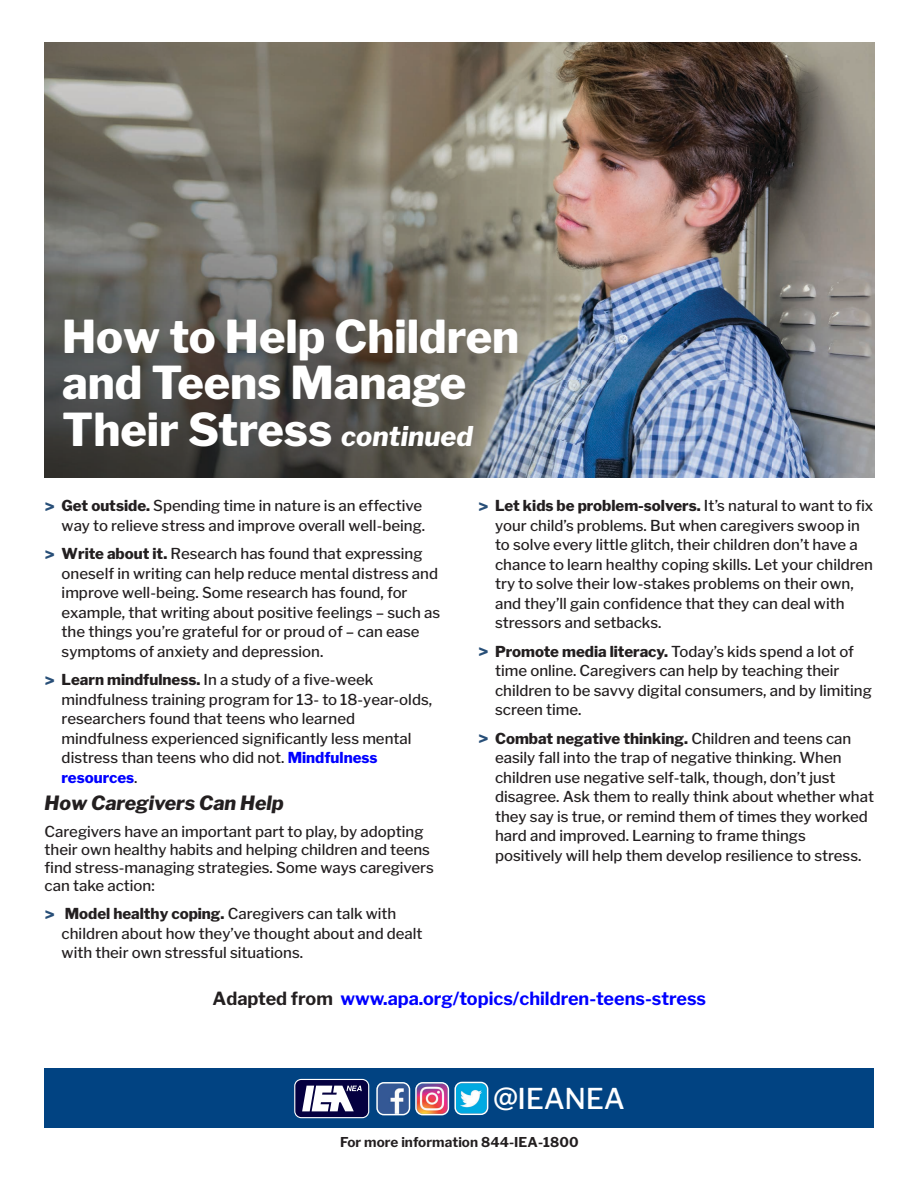
<style>
.page{position:relative;width:918px;height:1188px;background:#fff}
.page>*{position:absolute;margin:0;border:0;box-sizing:border-box;transform-origin:0 0}
.t1{font:800 45px/46.2px "Libre Franklin";color:#fff}
.t2{font:500 28.5px "Libre Franklin";letter-spacing:-.01em;color:#fff}
.t3{font:italic 800 19.5px "Libre Franklin";color:#231f20}
.t4{font:700 18px "Libre Franklin";color:#00f}
.t5{font:500 15px/19.5px "Libre Franklin";color:#231f20}
.t6{font:700 13.5px "Libre Franklin";letter-spacing:.005em;color:#231f20}
.s1{font-style:italic;font-size:27px}
.s2{font-weight:700;font-size:18px;color:#284f78}
.s3{font-weight:800}
.s4{font-weight:800;color:#00f}
.s5{color:#231f20}
.s6{font-size:29.7px}
</style>
<div class="page">
<div style="left:45px;top:1068px;width:829px;height:60px;background:#014382"></div>
<svg style="left:376px;top:1082px;width:112px;height:33px;background:#7a92b6"></svg>
<div style="left:295px;top:1079px;width:74px;height:39px;background:#050040;border-radius:6px"></div>
<div style="left:294px;top:1079px;width:75px;height:39px;border:1px solid #fff;border-radius:6px"></div>
<svg style="left:302px;top:1086px;width:60px;height:25px"></svg>
<img style="left:45px;top:43px;width:829px;height:435px">
<h1 class="t1" style="left:62px;top:314px;width:459px">How to Help Children and Teens Manage<br>Their Stress <span class="s1">continued</span></h1>
<p class="t5" style="left:45px;top:496px;width:382px;text-align:right"><span class="s2">&gt;</span> <span class="s3">Get outside.</span> Spending time in nature is an effective way to relieve stress and improve overall well-being.</p>
<p class="t5" style="left:62px;top:544px;width:380px;text-indent:-17px"><span class="s2">&gt;</span> <span class="s3">Write about it.</span> Research has found that expressing oneself in writing can help reduce mental distress and improve well-being. Some research has found, for example, that writing about positive feelings – such as the things you’re grateful for or proud of – can ease symptoms of anxiety and depression.</p>
<p class="t5" style="left:62px;top:670px;width:372px;text-indent:-17px"><span class="s2">&gt;</span> <span class="s3">Learn mindfulness.</span> In a study of a five-week mindfulness training program for 13- to 18-year-olds, researchers found that teens who learned mindfulness experienced significantly less mental distress than teens who did not. <span class="s4">Mindfulness resources</span>.</p>
<h3 class="t3" style="left:45px;top:791px;width:241px">How Caregivers Can Help</h3>
<p class="t5" style="left:45px;top:823px;width:391px;line-height:18px">Caregivers have an important part to play, by adopting their own healthy habits and helping children and teens find stress-managing strategies. Some ways caregivers can take action:</p>
<p class="t5" style="left:62px;top:904px;width:363px;text-indent:-17px"><span class="s2">&gt;</span> <span class="s3">Model healthy coping.</span> Caregivers can talk with children about how they’ve thought about and dealt with their own stressful situations.</p>
<p class="t5" style="left:495px;top:496px;width:380px;text-indent:-17px"><span class="s2">&gt;</span> <span class="s3">Let kids be problem-solvers.</span> It’s natural to want to fix your child’s problems. But when caregivers swoop in to solve every little glitch, their children don’t have a chance to learn healthy coping skills. Let your children try to solve their low-stakes problems on their own, and they’ll gain confidence that they can deal with stressors and setbacks.</p>
<p class="t5" style="left:495px;top:642px;width:378px;text-indent:-17px"><span class="s2">&gt;</span> <span class="s3">Promote media literacy.</span> Today’s kids spend a lot of time online. Caregivers can help by teaching their children to be savvy digital consumers, and by limiting screen time.</p>
<p class="t5" style="left:495px;top:729px;width:380px;text-indent:-17px"><span class="s2">&gt;</span> <span class="s3">Combat negative thinking.</span> Children and teens can easily fall into the trap of negative thinking. When children use negative self-talk, though, don’t just disagree. Ask them to really think about whether what they say is true, or remind them of times they worked hard and improved. Learning to frame things positively will help them develop resilience to stress.</p>
<p class="t4" style="left:213px;top:988px;width:495px"><span class="s5">Adapted from</span> www.apa.org/topics/children-teens-stress</p>
<h2 class="t2" style="left:493px;top:1082px;width:133px"><span class="s6">@</span>IEANEA</h2>
<p class="t6" style="left:340px;top:1134px;width:240px">For more information 844-IEA-1800</p>
</div>
